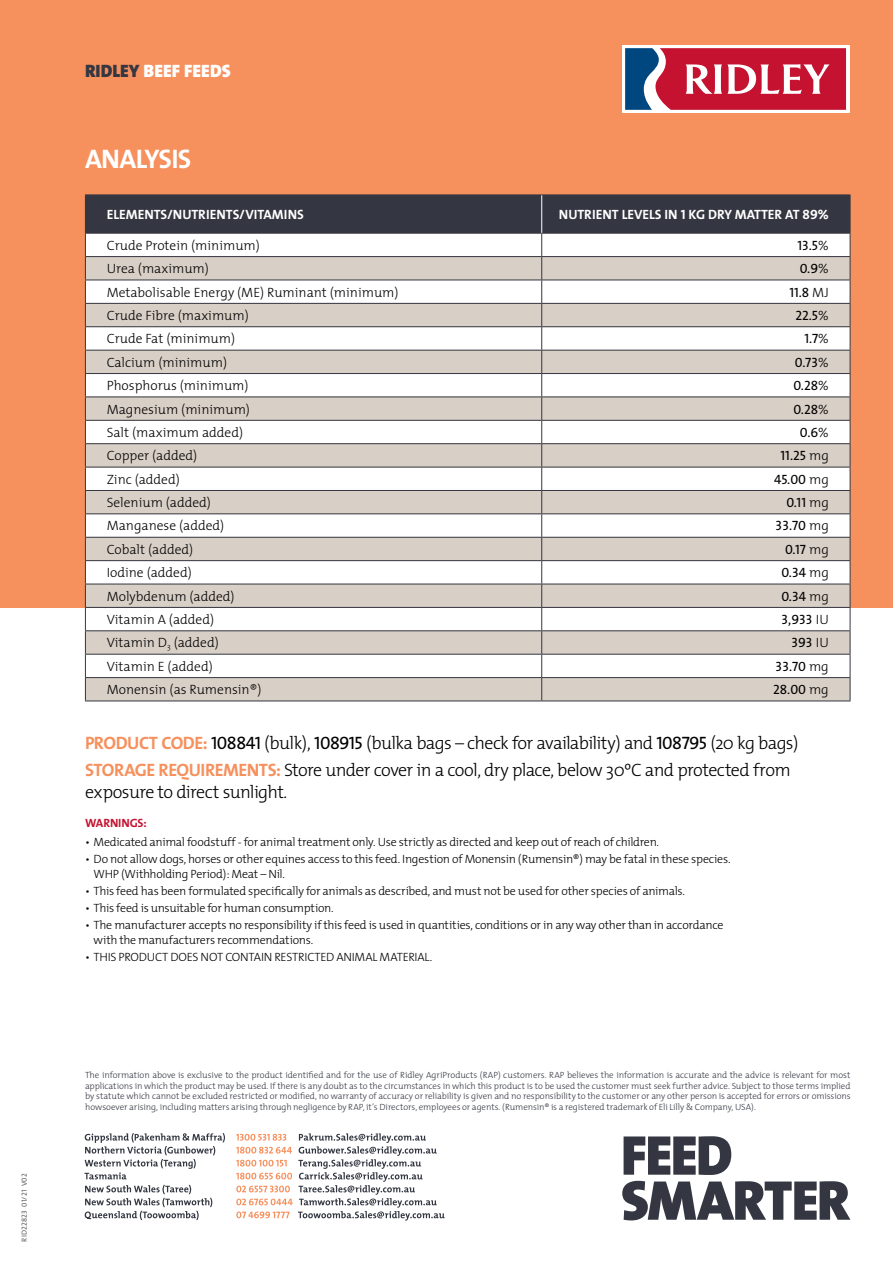
<style>
.page{position:relative;width:893px;height:1263px;background:#fff}
.page>*{position:absolute;margin:0;border:0;box-sizing:border-box;transform-origin:0 0}
.t1{font:700 27px "The Mix";letter-spacing:-.025em;color:#fff}
.t2{font:300 18px/26.7px "The Mix";letter-spacing:-.035em;color:#000}
.t3{font:900 18px "The Mix";letter-spacing:.005em;color:#fff}
.t4{font:300 13.5px "The Mix";color:#000}
.t5{font:13.5px "The Mix Caps";color:#000}
.t6{font:13.5px "The Mix Bold Caps";color:#fff}
.t7{font:700 13.5px "The Mix";color:#fff}
.t8{font:300 12px/15px "The Mix";letter-spacing:-.02em;color:#000}
.t9{font:700 12px "The Mix";letter-spacing:-.01em;color:#c41230}
.t10{font:300 9px/10.5px "The Mix";letter-spacing:-.01em;color:#343741;text-align:justify}
.t11{font:7.5px "The Mix Caps";letter-spacing:.02em;color:#636466}
.s1{color:#343741}
.s2{font-family:"The Mix";font-weight:300}
.s3{font-weight:700;color:#f6905d}
.s4{font-family:"The Mix Caps";font-weight:400}
</style>
<div class="page">
<div style="left:0;top:0;width:893px;height:608px;background:#f6905d"></div>
<div style="left:622px;top:45px;width:227px;height:68px;background:#fff"></div>
<svg style="left:625px;top:48px;width:221px;height:62px;background:#b8435e"></svg>
<svg style="left:622px;top:1181px;width:228px;height:39px"></svg>
<svg style="left:624px;top:1136px;width:107px;height:39px"></svg>
<svg style="left:85px;top:1185px;width:127px;height:35px"></svg>
<svg style="left:85px;top:1133px;width:140px;height:46px"></svg>
<svg style="left:236px;top:1133px;width:209px;height:87px"></svg>
<svg style="left:85px;top:195px;width:766px;height:506px;background:#d5d1cf"></svg>
<hr style="left:85px;top:701px;width:457px;height:1px;background:#343741">
<hr style="left:542px;top:701px;width:308px;height:1px;background:#343741">
<hr style="left:541px;top:195px;width:1px;height:38px;background:#fff">
<p class="t11" style="left:18px;top:1242px;width:70px;rotate:-90deg">RID22823 01/21 V02</p>
<h2 class="t3" style="left:85px;top:56px;width:147px"><span class="s1">RIDLEY</span> BEEF FEEDS</h2>
<h1 class="t1" style="left:85px;top:137px;width:108px">ANALYSIS</h1>
<h3 class="t7" style="left:107px;top:203px;width:199px">ELEMENTS/NUTRIENTS/VITAMINS</h3>
<h3 class="t6" style="left:559px;top:203px;width:271px">NUTRIENT LEVELS IN 1 KG DRY MATTER AT 89%</h3>
<h3 class="t4" style="left:107px;top:234px;width:155px">Crude Protein (minimum)</h3>
<h3 class="t5" style="left:797px;top:234px;width:33px">13.5<span class="s2">%</span></h3>
<h3 class="t4" style="left:107px;top:257px;width:104px">Urea (maximum)</h3>
<h3 class="t5" style="left:800px;top:257px;width:30px">0.9<span class="s2">%</span></h3>
<h3 class="t4" style="left:107px;top:281px;width:293px">Metabolisable Energy (ME) Ruminant (minimum)</h3>
<h3 class="t5" style="left:789px;top:281px;width:41px">11.8 <span class="s2">MJ</span></h3>
<h3 class="t4" style="left:107px;top:304px;width:144px">Crude Fibre (maximum)</h3>
<h3 class="t5" style="left:795px;top:304px;width:35px">22.5<span class="s2">%</span></h3>
<h3 class="t4" style="left:107px;top:328px;width:130px">Crude Fat (minimum)</h3>
<h3 class="t5" style="left:804px;top:328px;width:26px">1.7<span class="s2">%</span></h3>
<h3 class="t4" style="left:107px;top:351px;width:122px">Calcium (minimum)</h3>
<h3 class="t5" style="left:795px;top:351px;width:35px">0.73<span class="s2">%</span></h3>
<h3 class="t4" style="left:107px;top:374px;width:143px">Phosphorus (minimum)</h3>
<h3 class="t5" style="left:793px;top:374px;width:37px">0.28<span class="s2">%</span></h3>
<h3 class="t4" style="left:107px;top:398px;width:145px">Magnesium (minimum)</h3>
<h3 class="t5" style="left:793px;top:398px;width:37px">0.28<span class="s2">%</span></h3>
<h3 class="t4" style="left:107px;top:421px;width:138px">Salt (maximum added)</h3>
<h3 class="t5" style="left:800px;top:421px;width:30px">0.6<span class="s2">%</span></h3>
<h3 class="t4" style="left:107px;top:445px;width:92px">Copper (added)</h3>
<h3 class="t5" style="left:780px;top:444px;width:50px">11.25 <span class="s2">mg</span></h3>
<h3 class="t4" style="left:107px;top:468px;width:75px">Zinc (added)</h3>
<h3 class="t5" style="left:774px;top:468px;width:56px">45.00 <span class="s2">mg</span></h3>
<h3 class="t4" style="left:107px;top:491px;width:106px">Selenium (added)</h3>
<h3 class="t5" style="left:786px;top:491px;width:44px">0.11 <span class="s2">mg</span></h3>
<h3 class="t4" style="left:107px;top:515px;width:119px">Manganese (added)</h3>
<h3 class="t5" style="left:776px;top:515px;width:55px">33.70 <span class="s2">mg</span></h3>
<h3 class="t4" style="left:107px;top:538px;width:88px">Cobalt (added)</h3>
<h3 class="t5" style="left:785px;top:538px;width:45px">0.17 <span class="s2">mg</span></h3>
<h3 class="t4" style="left:107px;top:561px;width:87px">Iodine (added)</h3>
<h3 class="t5" style="left:781px;top:561px;width:49px">0.34 <span class="s2">mg</span></h3>
<h3 class="t4" style="left:107px;top:585px;width:129px">Molybdenum (added)</h3>
<h3 class="t5" style="left:781px;top:585px;width:49px">0.34 <span class="s2">mg</span></h3>
<h3 class="t4" style="left:107px;top:608px;width:109px">Vitamin A (added)</h3>
<h3 class="t5" style="left:781px;top:608px;width:49px">3,933 <span class="s2">IU</span></h3>
<h3 class="t4" style="left:107px;top:632px;width:114px">Vitamin D<sub>3</sub> (added)</h3>
<h3 class="t5" style="left:791px;top:632px;width:39px">393 <span class="s2">IU</span></h3>
<h3 class="t4" style="left:107px;top:655px;width:108px">Vitamin E (added)</h3>
<h3 class="t5" style="left:776px;top:655px;width:55px">33.70 <span class="s2">mg</span></h3>
<h3 class="t4" style="left:107px;top:678px;width:156px">Monensin (as Rumensin®)</h3>
<h3 class="t5" style="left:773px;top:678px;width:57px">28.00 <span class="s2">mg</span></h3>
<h2 class="t2" style="left:85px;top:729px;width:715px"><span class="s3">PRODUCT CODE:</span> <span class="s4">108841</span> (bulk), <span class="s4">108915</span> (bulka bags – check for availability) and <span class="s4">108795</span> (20 kg bags)<br><span class="s3">STORAGE REQUIREMENTS:</span> Store under cover in a cool, dry place, below 30ºC and protected from</h2>
<h2 class="t2" style="left:85px;top:778px;width:204px">exposure to direct sunlight.</h2>
<h3 class="t9" style="left:85px;top:812px;width:63px">WARNINGS:</h3>
<h3 class="t8" style="left:85px;top:834px;width:576px">• Medicated animal foodstuff - for animal treatment only. Use strictly as directed and keep out of reach of children.</h3>
<h3 class="t8" style="left:94px;top:851px;width:638px;text-indent:-9px">• Do not allow dogs, horses or other equines access to this feed. Ingestion of Monensin (Rumensin®) may be fatal in these species.<br>WHP (Withholding Period): Meat – Nil.</h3>
<h3 class="t8" style="left:85px;top:883px;width:601px">• This feed has been formulated specifically for animals as described, and must not be used for other species of animals.</h3>
<h3 class="t8" style="left:85px;top:900px;width:250px">• This feed is unsuitable for human consumption.</h3>
<h3 class="t8" style="left:94px;top:917px;width:631px;text-indent:-9px">• The manufacturer accepts no responsibility if this feed is used in quantities, conditions or in any way other than in accordance with the manufacturers recommendations.</h3>
<h3 class="t8" style="left:85px;top:949px;width:349px">• THIS PRODUCT DOES NOT CONTAIN RESTRICTED ANIMAL MATERIAL.</h3>
<p class="t10" style="left:85px;top:1069px;width:767px">The information above is exclusive to the product identified and for the use of Ridley AgriProducts (RAP) customers. RAP believes the information is accurate and the advice is relevant for most applications in which the product may be used. If there is any doubt as to the circumstances in which this product is to be used the customer must seek further advice. Subject to those terms implied by statute which cannot be excluded restricted or modified, no warranty of accuracy or reliability is given and no responsibility to the customer or any other person is accepted for errors or omissions howsoever arising, including matters arising through negligence by RAP, it’s Directors, employees or agents. (Rumensin® is a registered trademark of Eli Lilly &amp; Company, USA).</p>
</div>
